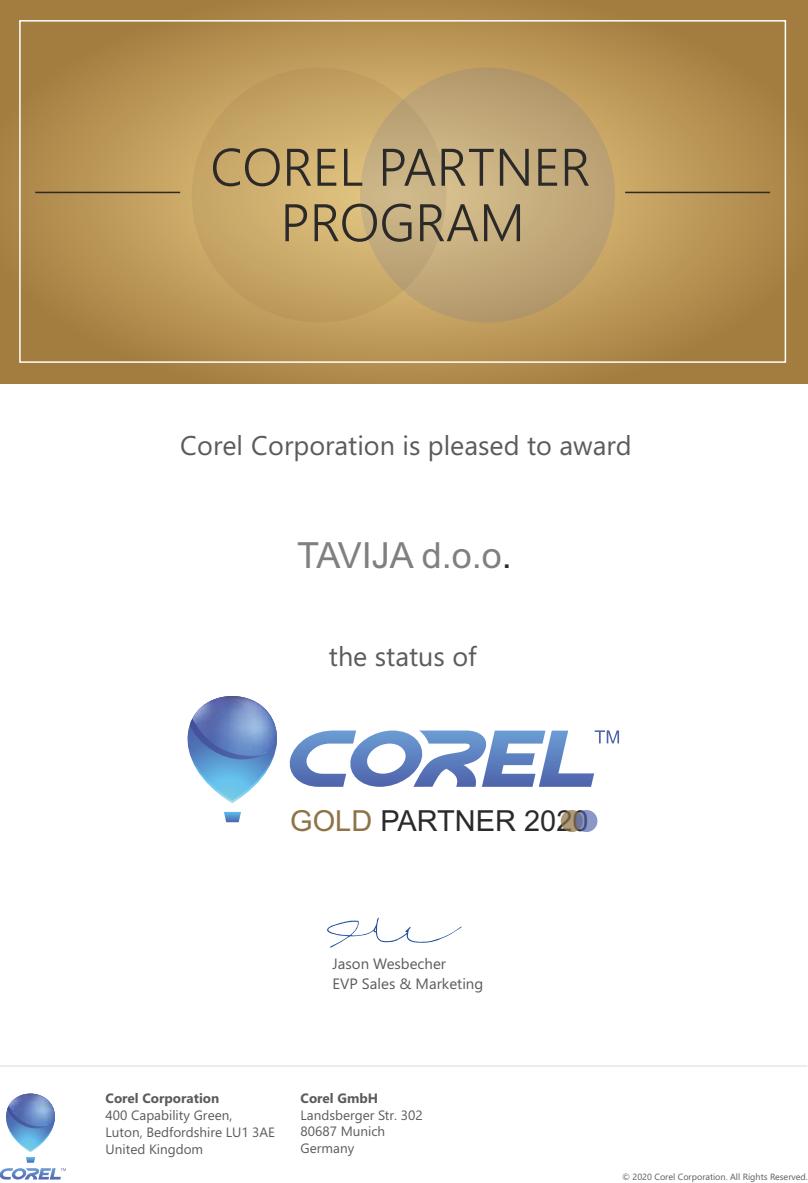
<style>
.page{position:relative;width:808px;height:1183px;background:#fff}
.page>*{position:absolute;margin:0;border:0;box-sizing:border-box;transform-origin:0 0}
.t1{font:300 52.65px/55.3px "Segoe UI";color:#2b2a29;text-align:center}
.t2{font:36px "Arial";color:#808080}
.t3{font:28.95px "Arial";color:#2b2a29}
.t4{font:27px "Segoe UI";color:#5b5b5b}
.t5{font:15px/20px "Segoe UI";color:#5b5b5b}
.t6{font:13.5px/16.6px "Segoe UI";color:#5b5b5b}
.t7{font:700 13.5px "Segoe UI";color:#5b5b5b}
.t8{font:9px "Segoe UI";color:#5b5b5b}
.s1{color:#2b2a29}
.s2{color:#8d7347}
</style>
<div class="page">
<svg style="left:224px;top:811px;width:17px;height:11px"></svg>
<svg style="left:187px;top:696px;width:432px;height:107px"></svg>
<div style="left:561px;top:809px;width:22px;height:22px;background:#8d7347;border-radius:50%;opacity:.71"></div>
<div style="left:575px;top:809px;width:22px;height:22px;background:#4e62aa;border-radius:50%;opacity:.66"></div>
<hr style="left:0;top:1065px;width:807px;height:1px;background:#d9dada">
<svg style="left:327px;top:917px;width:134px;height:30px"></svg>
<svg style="left:0;top:1px;width:807px;height:383px"></svg>
<div style="left:192px;top:67px;width:254px;height:255px;background:#8d7347;border-radius:50%;opacity:.15"></div>
<div style="left:360px;top:67px;width:255px;height:255px;background:#4e62aa;border-radius:50%;opacity:.15"></div>
<hr style="left:35px;top:192px;width:145px;height:1px;background:#2b2a29">
<hr style="left:625px;top:192px;width:145px;height:1px;background:#2b2a29">
<svg style="left:0;top:1093px;width:66px;height:86px"></svg>
<h1 class="t1" style="left:210px;top:144px;width:382px">COREL PARTNER<br>PROGRAM</h1>
<h3 class="t4" style="left:180px;top:435px;width:453px">Corel Corporation is pleased to award</h3>
<h2 class="t2" style="left:297px;top:541px;width:216px">TAVIJA d.o.o<span class="s1">.</span></h2>
<h3 class="t4" style="left:329px;top:645px;width:149px">the status of</h3>
<h3 class="t3" style="left:290px;top:810px;width:300px"><span class="s2">GOLD</span> PARTNER 2020</h3>
<p class="t5" style="left:333px;top:955px;width:152px">Jason Wesbecher<br>EVP Sales &amp; Marketing</p>
<p class="t7" style="left:106px;top:1093px;width:115px">Corel Corporation</p>
<p class="t6" style="left:106px;top:1107px;width:171px">400 Capability Green,<br>Luton, Bedfordshire LU1 3AE<br>United Kingdom</p>
<p class="t7" style="left:301px;top:1093px;width:79px">Corel GmbH</p>
<p class="t6" style="left:301px;top:1107px;width:124px">Landsberger Str. 302<br>80687 Munich</p>
<p class="t6" style="left:301px;top:1140px;width:55px">Germany</p>
<p class="t8" style="left:622px;top:1173px;width:187px">© 2020 Corel Corporation. All Rights Reserved.</p>
</div>
